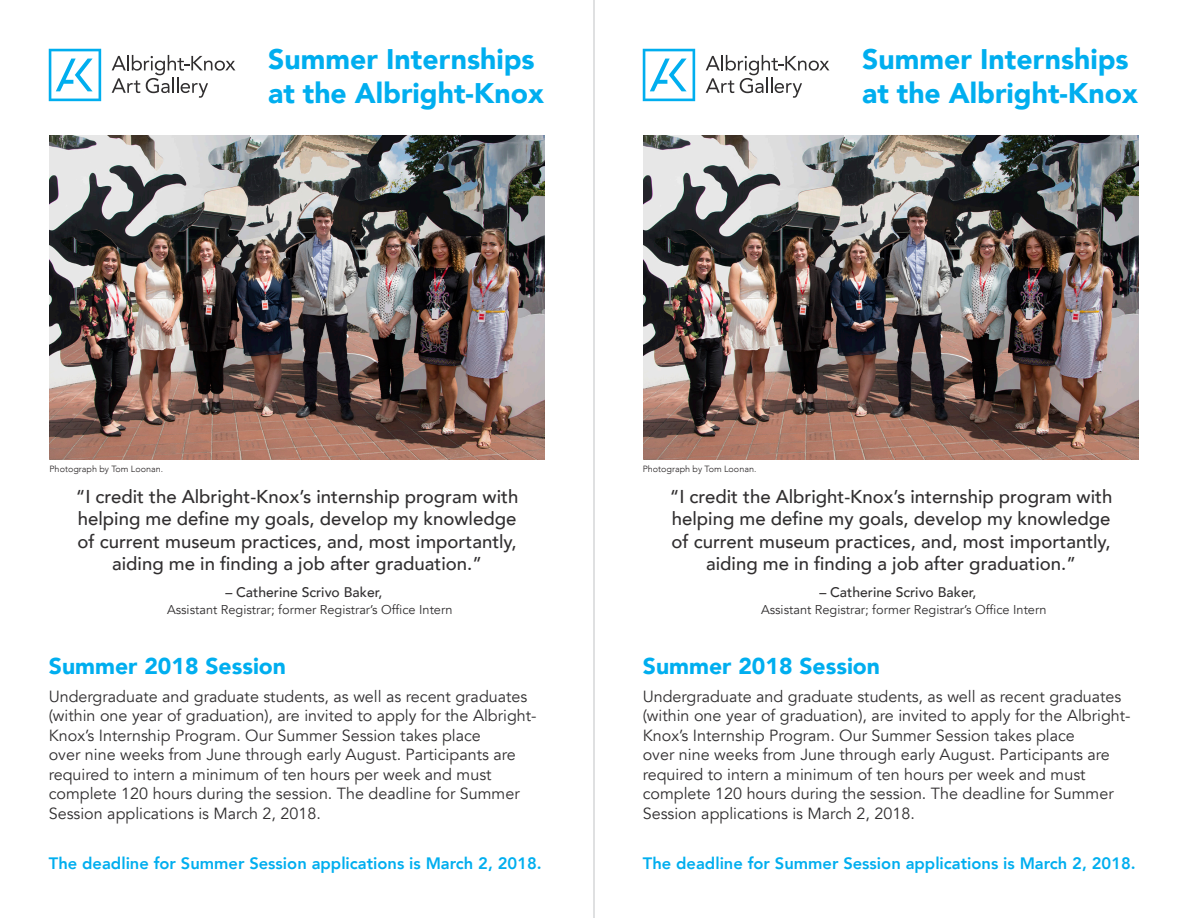
<style>
.page{position:relative;width:1188px;height:918px;background:#fff}
.page>*{position:absolute;margin:0;border:0;box-sizing:border-box;transform-origin:0 0}
.t1{font:900 28.35px/34px "Avenir";color:#00aeef}
.t2{font:900 22.95px "Avenir";color:#00aeef}
.t3{font:500 18.6px/22.4px "Avenir";color:#312f30;text-align:center}
.t4{font:800 16.5px "Avenir";color:#00aeef}
.t5{font:16.2px/19.5px "Avenir";color:#312f30}
.t6{font:500 13.95px "Avenir";color:#312f30}
.t7{font:12.75px "Avenir";color:#312f30}
.t8{font:300 9px "Avenir";color:#231f20}
</style>
<div class="page">
<svg style="left:49px;top:49px;width:52px;height:52px"></svg>
<svg style="left:112px;top:55px;width:123px;height:43px"></svg>
<img style="left:49px;top:136px;width:496px;height:324px">
<svg style="left:643px;top:49px;width:52px;height:52px"></svg>
<svg style="left:706px;top:55px;width:123px;height:43px"></svg>
<img style="left:643px;top:136px;width:496px;height:324px">
<hr style="left:594px;top:0;width:1px;height:918px;background:#c1c2c4">
<p class="t1" style="left:268px;top:42px;width:277px">Summer Internships at the Albright-Knox</p>
<p class="t1" style="left:862px;top:42px;width:277px">Summer Internships at the Albright-Knox</p>
<p class="t8" style="left:49px;top:464px;width:115px">Photograph by Tom Loonan.</p>
<p class="t8" style="left:643px;top:464px;width:115px">Photograph by Tom Loonan.</p>
<p class="t3" style="left:76px;top:484px;width:444px">“I credit the Albright-Knox’s internship program with helping me define my goals, develop my knowledge of current museum practices, and, most importantly, aiding me in finding a job after graduation.”</p>
<p class="t6" style="left:225px;top:580px;width:159px">– Catherine Scrivo Baker,</p>
<p class="t7" style="left:167px;top:603px;width:287px">Assistant Registrar; former Registrar’s Office Intern</p>
<p class="t2" style="left:49px;top:646px;width:239px">Summer 2018 Session</p>
<p class="t5" style="left:49px;top:687px;width:489px">Undergraduate and graduate students, as well as recent graduates (within one year of graduation), are invited to apply for the Albright-Knox’s Internship Program. Our Summer Session takes place<br>over nine weeks from June through early August. Participants are required to intern a minimum of ten hours per week and must complete 120 hours during the session. The deadline for Summer Session applications is March 2, 2018.</p>
<p class="t4" style="left:49px;top:850px;width:494px">The deadline for Summer Session applications is March 2, 2018.</p>
<p class="t3" style="left:670px;top:484px;width:444px">“I credit the Albright-Knox’s internship program with helping me define my goals, develop my knowledge of current museum practices, and, most importantly, aiding me in finding a job after graduation.”</p>
<p class="t6" style="left:819px;top:580px;width:159px">– Catherine Scrivo Baker,</p>
<p class="t7" style="left:761px;top:603px;width:287px">Assistant Registrar; former Registrar’s Office Intern</p>
<p class="t2" style="left:643px;top:646px;width:239px">Summer 2018 Session</p>
<p class="t5" style="left:643px;top:687px;width:489px">Undergraduate and graduate students, as well as recent graduates (within one year of graduation), are invited to apply for the Albright-Knox’s Internship Program. Our Summer Session takes place<br>over nine weeks from June through early August. Participants are required to intern a minimum of ten hours per week and must complete 120 hours during the session. The deadline for Summer Session applications is March 2, 2018.</p>
<p class="t4" style="left:643px;top:850px;width:494px">The deadline for Summer Session applications is March 2, 2018.</p>
</div>
